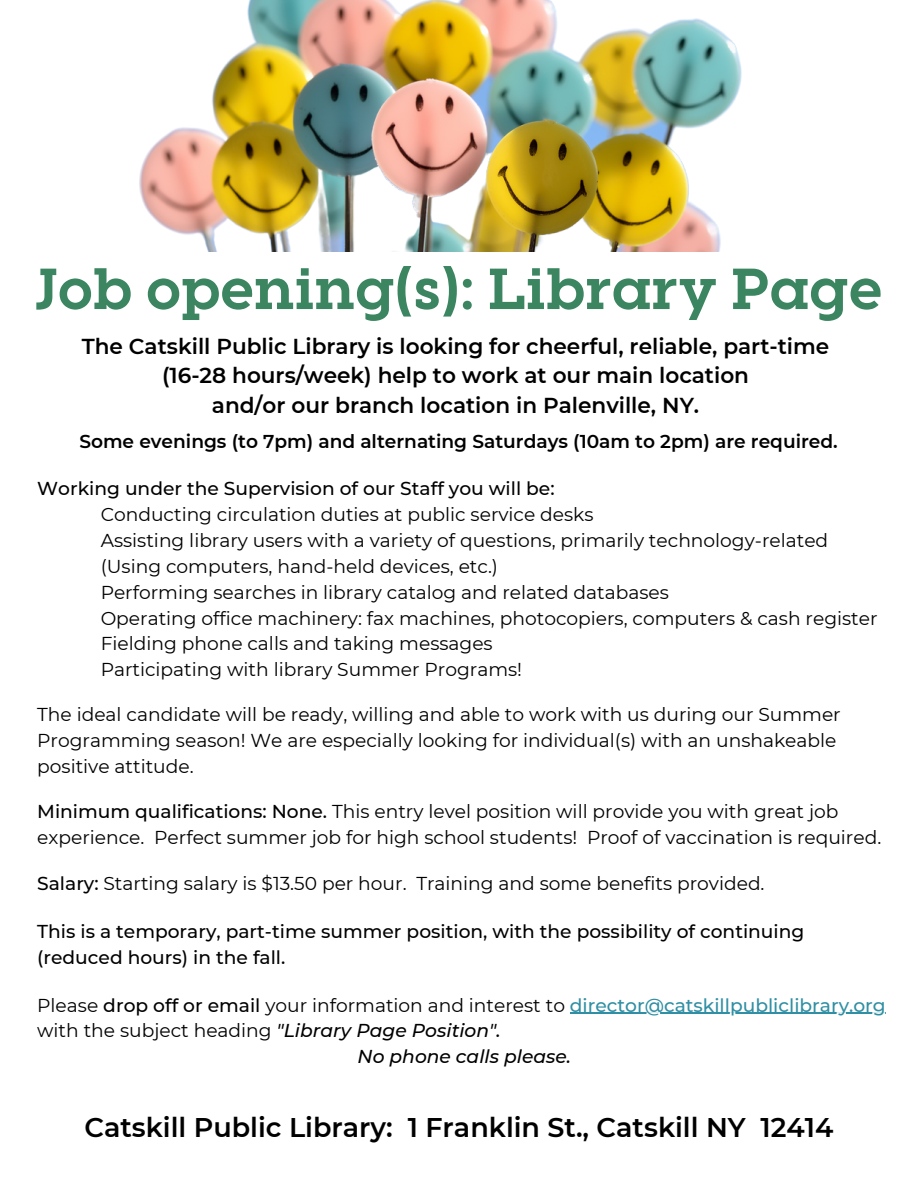
<style>
.page{position:relative;width:918px;height:1188px;background:#fff}
.page>*{position:absolute;margin:0;border:0;box-sizing:border-box;transform-origin:0 0}
.t1{font:700 57.75px "Visby Slab CF";color:#3b8560}
.t2{font:600 27px "Montserrat";color:#000}
.t3{font:600 21.6px "Montserrat";color:#000}
.t4{font:18.6px/25.8px "Montserrat";color:#000}
.t5{font:500 18.6px/25.8px "Montserrat";color:#000}
.t6{font:600 18.6px "Montserrat";color:#000}
.t7{font:italic 500 18.6px "Montserrat";color:#000}
.s1{font-weight:500}
.s2{font-weight:500;color:#308fa4}
.s3{font-weight:500;font-style:italic}
</style>
<div class="page">
<img style="left:139px;top:0;width:603px;height:252px">
<hr style="left:570px;top:1013px;width:316px;height:1px;background:#308fa4">
<p class="t1" style="left:35px;top:251px;width:849px">Job opening(s): Library Page</p>
<p class="t3" style="left:82px;top:333px;width:749px">The Catskill Public Library is looking for cheerful, reliable, part-time</p>
<p class="t3" style="left:162px;top:362px;width:588px">(16-28 hours/week) help to work at our main location</p>
<p class="t3" style="left:212px;top:392px;width:489px">and/or our branch location in Palenville, NY.</p>
<p class="t6" style="left:79px;top:430px;width:760px">Some evenings (to 7pm) and alternating Saturdays (10am to 2pm) are required.</p>
<p class="t5" style="left:37px;top:476px;width:519px">Working under the Supervision of our Staff you will be:</p>
<p class="t4" style="left:101px;top:502px;width:494px">Conducting circulation duties at public service desks</p>
<p class="t4" style="left:101px;top:527px;width:729px">Assisting library users with a variety of questions, primarily technology-related</p>
<p class="t4" style="left:101px;top:553px;width:399px">(Using computers, hand-held devices, etc.)</p>
<p class="t4" style="left:101px;top:579px;width:570px">Performing searches in library catalog and related databases</p>
<p class="t4" style="left:101px;top:605px;width:778px">Operating office machinery: fax machines, photocopiers, computers &amp; cash register</p>
<p class="t4" style="left:101px;top:631px;width:394px">Fielding phone calls and taking messages</p>
<p class="t4" style="left:101px;top:657px;width:423px">Participating with library Summer Programs!</p>
<p class="t4" style="left:37px;top:702px;width:805px">The ideal candidate will be ready, willing and able to work with us during our Summer<br>Programming season! We are especially looking for individual(s) with an unshakeable positive attitude.</p>
<p class="t4" style="left:37px;top:799px;width:846px"><span class="s1">Minimum qualifications: None.</span> This entry level position will provide you with great job experience. Perfect summer job for high school students! Proof of vaccination is required.</p>
<p class="t4" style="left:37px;top:871px;width:729px"><span class="s1">Salary:</span> Starting salary is $13.50 per hour. Training and some benefits provided.</p>
<p class="t5" style="left:37px;top:919px;width:769px">This is a temporary, part-time summer position, with the possibility of continuing (reduced hours) in the fall.</p>
<p class="t4" style="left:37px;top:992px;width:850px">Please <span class="s1">drop off or email</span> your information and interest to <span class="s2">director@catskillpubliclibrary.org </span>with the subject heading <span class="s3">"Library Page Position".</span></p>
<p class="t7" style="left:358px;top:1045px;width:215px">No phone calls please.</p>
<p class="t2" style="left:84px;top:1111px;width:751px">Catskill Public Library: 1 Franklin St., Catskill NY 12414</p>
</div>
